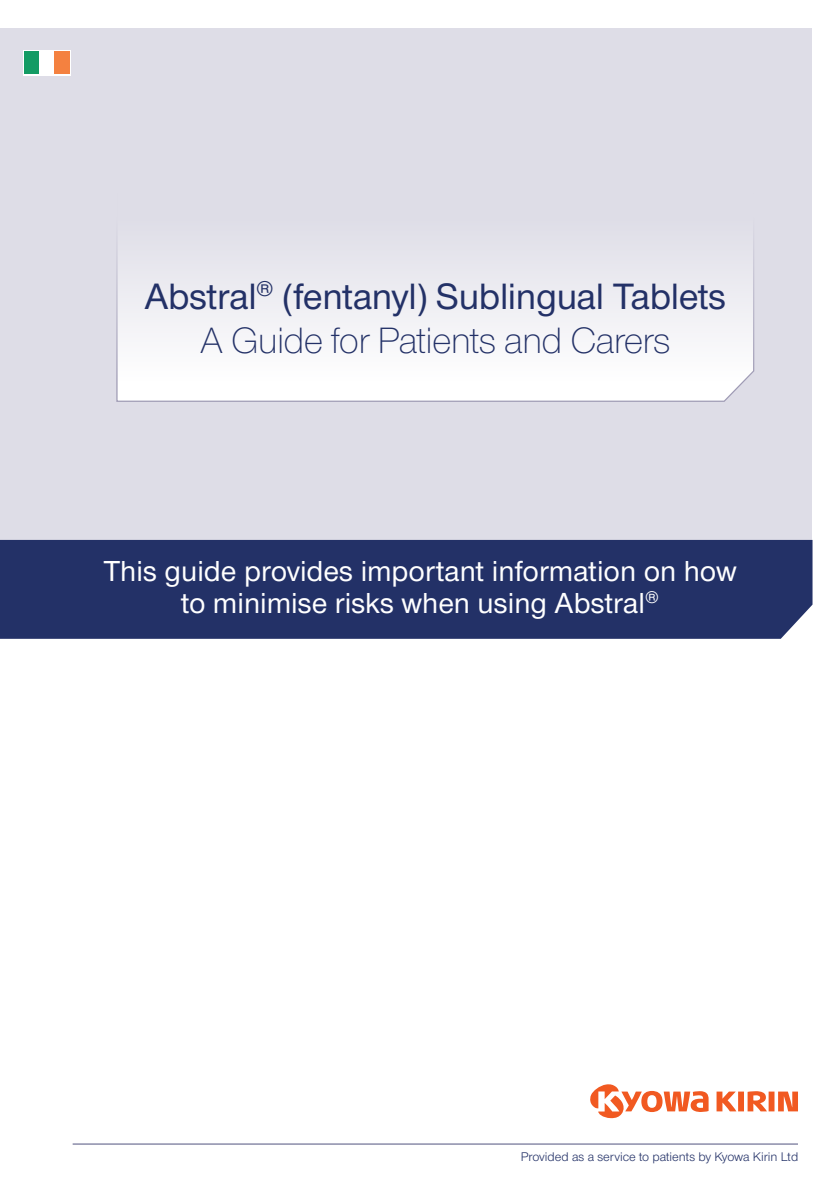
<style>
.page{position:relative;width:840px;height:1191px;background:#fff}
.page>*{position:absolute;margin:0;border:0;box-sizing:border-box;transform-origin:0 0}
.t1{font:500 38px/44px "Nimbus Sans Novus T";letter-spacing:-.01em;color:#233167;text-align:center}
.t2{font:500 30px/32px "Nimbus Sans Novus T";color:#fff;text-align:center}
.t3{font:13px "Nimbus Sans Novus T";color:#233167}
.s1{font-weight:300}
</style>
<div class="page">
<div style="left:0;top:28px;width:811px;height:515px;background:#dedde7"></div>
<svg style="left:116px;top:244px;width:639px;height:158px"></svg>
<hr style="left:73px;top:1143px;width:724px;height:1px;background:#52547f">
<div style="left:0;top:540px;width:812px;height:99px;background:#233167"></div>
<svg style="left:23px;top:50px;width:47px;height:25px"></svg>
<div style="left:24px;top:51px;width:15px;height:23px;background:#139b64"></div>
<div style="left:39px;top:51px;width:15px;height:23px;background:#fff"></div>
<div style="left:54px;top:51px;width:15px;height:23px;background:#f48140"></div>
<svg style="left:716px;top:1091px;width:20px;height:20px"></svg>
<svg style="left:590px;top:1084px;width:118px;height:34px"></svg>
<svg style="left:737px;top:1091px;width:6px;height:20px"></svg>
<div style="left:768px;top:1091px;width:6px;height:20px;background:#f15921"></div>
<svg style="left:747px;top:1091px;width:19px;height:20px"></svg>
<svg style="left:778px;top:1091px;width:19px;height:20px"></svg>
<p class="t1" style="left:144px;top:273px;width:583px">Abstral<sup>®</sup> (fentanyl) Sublingual Tablets<br><span class="s1">A Guide for Patients and Carers</span></p>
<p class="t2" style="left:103px;top:554px;width:634px">This guide provides important information on how to minimise risks when using Abstral<sup>®</sup></p>
<p class="t3" style="left:520px;top:1149px;width:279px">Provided as a service to patients by Kyowa Kirin Ltd</p>
</div>
